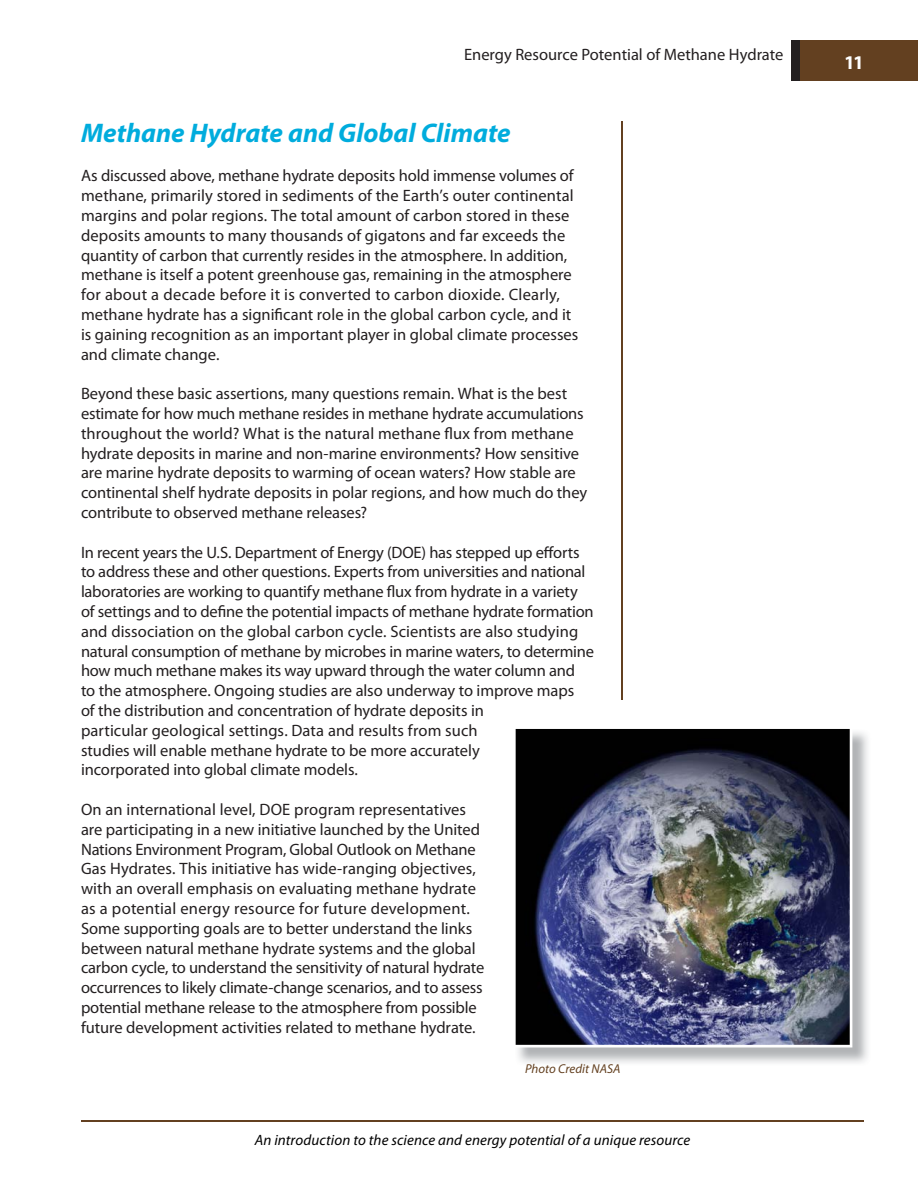
<style>
.page{position:relative;width:918px;height:1188px;background:#fff}
.page>*{position:absolute;margin:0;border:0;box-sizing:border-box;transform-origin:0 0}
.t1{font:italic 700 27px "Myriad Pro";color:#00acdd}
.t2{font:700 19.5px "Myriad Pro";color:#fff}
.t3{font:16.5px/19.8px "Myriad Pro";letter-spacing:-.005em;color:#231f20}
.t4{font:italic 15px "Myriad Pro";letter-spacing:.005em;color:#000}
.t5{font:italic 12.9px "Myriad Pro";color:#634020}
</style>
<div class="page">
<div style="left:796px;top:40px;width:122px;height:41px;background:#634020"></div>
<div style="left:791px;top:40px;width:9px;height:41px;background:#231f20"></div>
<hr style="left:81px;top:1120px;width:783px;height:2px;background:#634020">
<img style="left:518px;top:732px;width:350px;height:331px">
<img style="left:515px;top:729px;width:337px;height:318px">
<hr style="left:621px;top:122px;width:1px;height:578px;background:#634020">
<p class="t3" style="left:464px;top:44px;width:321px">Energy Resource Potential of Methane Hydrate</p>
<h1 class="t1" style="left:81px;top:115px;width:431px">Methane Hydrate and Global Climate</h1>
<p class="t3" style="left:81px;top:166px;width:499px">As discussed above, methane hydrate deposits hold immense volumes of methane, primarily stored in sediments of the Earth’s outer continental margins and polar regions. The total amount of carbon stored in these deposits amounts to many thousands of gigatons and far exceeds the quantity of carbon that currently resides in the atmosphere. In addition, methane is itself a potent greenhouse gas, remaining in the atmosphere for about a decade before it is converted to carbon dioxide. Clearly, methane hydrate has a significant role in the global carbon cycle, and it is gaining recognition as an important player in global climate processes and climate change.</p>
<p class="t3" style="left:81px;top:383px;width:508px">Beyond these basic assertions, many questions remain. What is the best estimate for how much methane resides in methane hydrate accumulations throughout the world? What is the natural methane flux from methane hydrate deposits in marine and non-marine environments? How sensitive are marine hydrate deposits to warming of ocean waters? How stable are continental shelf hydrate deposits in polar regions, and how much do they contribute to observed methane releases?</p>
<p class="t3" style="left:81px;top:542px;width:515px">In recent years the U.S. Department of Energy (DOE) has stepped up efforts to address these and other questions. Experts from universities and national laboratories are working to quantify methane flux from hydrate in a variety of settings and to define the potential impacts of methane hydrate formation and dissociation on the global carbon cycle. Scientists are also studying natural consumption of methane by microbes in marine waters, to determine how much methane makes its way upward through the water column and<br>to the atmosphere. Ongoing studies are also underway to improve maps<br>of the distribution and concentration of hydrate deposits in<br>particular geological settings. Data and results from such<br>studies will enable methane hydrate to be more accurately<br>incorporated into global climate models.</p>
<p class="t3" style="left:81px;top:799px;width:405px">On an international level, DOE program representatives are participating in a new initiative launched by the United Nations Environment Program, Global Outlook on Methane Gas Hydrates. This initiative has wide-ranging objectives, with an overall emphasis on evaluating methane hydrate as a potential energy resource for future development.<br>Some supporting goals are to better understand the links between natural methane hydrate systems and the global carbon cycle, to understand the sensitivity of natural hydrate occurrences to likely climate-change scenarios, and to assess potential methane release to the atmosphere from possible future development activities related to methane hydrate.</p>
<p class="t5" style="left:525px;top:1061px;width:97px">Photo Credit NASA</p>
<p class="t4" style="left:255px;top:1131px;width:437px">An introduction to the science and energy potential of a unique resource</p>
<p class="t2" style="left:844px;top:49px;width:21px">11</p>
</div>
